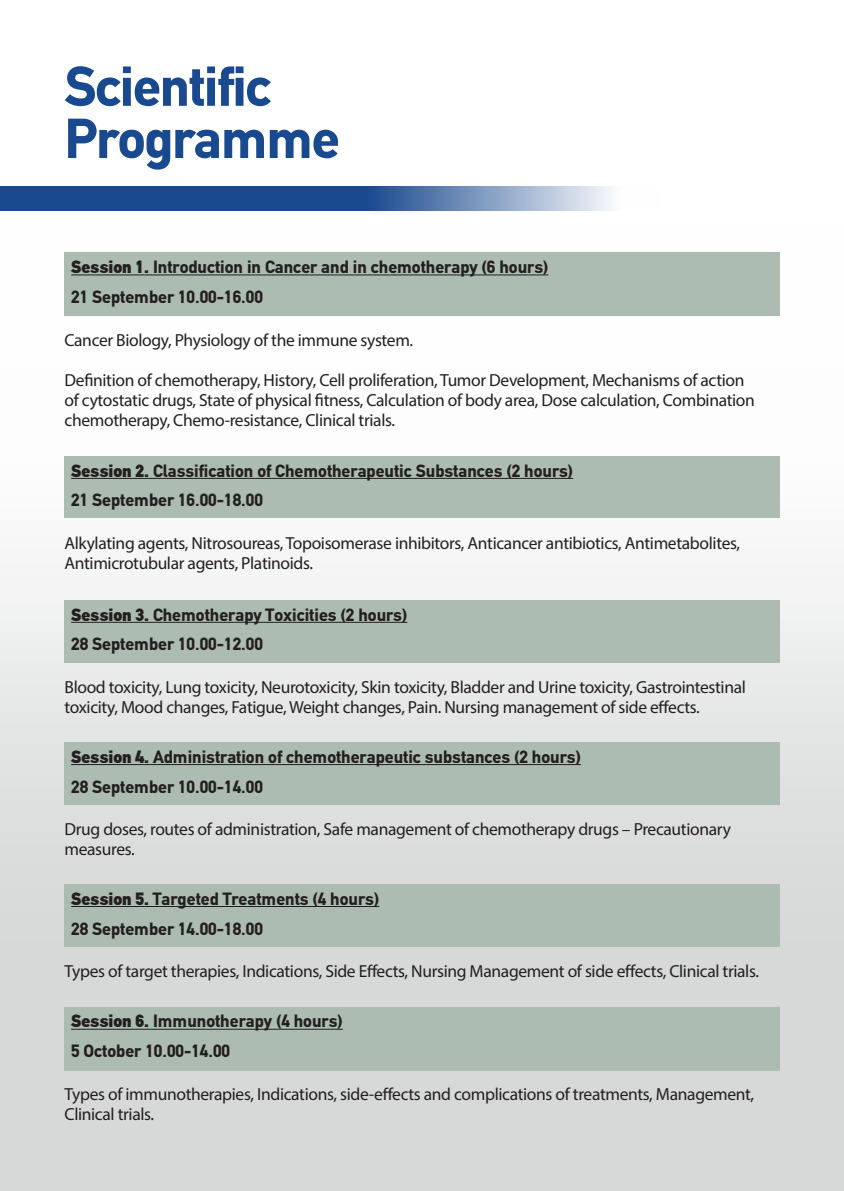
<style>
.page{position:relative;width:844px;height:1191px;background:#fff}
.page>*{position:absolute;margin:0;border:0;box-sizing:border-box;transform-origin:0 0}
.t1{font:700 55.3px/52.1px "CF Din";letter-spacing:-.02em;color:#19498f}
.t2{font:17.5px/20.1px "Myriad Pro";letter-spacing:-.02em;color:#231f20}
.t3{font:700 17.5px/29.8px "CF Din";color:#231f20}
.s1{font-weight:900}
</style>
<div class="page">
<div style="left:0;top:370px;width:843px;height:821px;background:linear-gradient(to bottom,#fefefe,#ccd0ce)"></div>
<div style="left:64px;top:253px;width:715px;height:63px;background:#acbcb0"></div>
<hr style="left:71px;top:274px;width:477px;height:1px;background:#231f20">
<div style="left:64px;top:456px;width:715px;height:62px;background:#acbcb0"></div>
<hr style="left:71px;top:478px;width:502px;height:1px;background:#231f20">
<div style="left:64px;top:600px;width:715px;height:63px;background:#acbcb0"></div>
<hr style="left:71px;top:622px;width:336px;height:1px;background:#231f20">
<div style="left:64px;top:742px;width:715px;height:63px;background:#acbcb0"></div>
<hr style="left:71px;top:764px;width:510px;height:1px;background:#231f20">
<div style="left:64px;top:884px;width:715px;height:63px;background:#acbcb0"></div>
<hr style="left:71px;top:906px;width:308px;height:1px;background:#231f20">
<div style="left:64px;top:1007px;width:715px;height:63px;background:#acbcb0"></div>
<hr style="left:71px;top:1028px;width:272px;height:1px;background:#231f20">
<svg style="left:0;top:187px;width:611px;height:24px;background:#446ba4"></svg>
<h1 class="t1" style="left:64px;top:61px;width:277px">Scientific<br>Programme</h1>
<p class="t3" style="left:71px;top:252px;width:478px"><span class="s1">Session 1.</span> Introduction in Cancer and in chemotherapy (6 hours)<br>21 September 10.00-16.00</p>
<p class="t2" style="left:64px;top:329px;width:350px">Cancer Biology, Physiology of the immune system.</p>
<p class="t2" style="left:64px;top:370px;width:691px">Definition of chemotherapy, History, Cell proliferation, Tumor Development, Mechanisms of action of cytostatic drugs, State of physical fitness, Calculation of body area, Dose calculation, Combination chemotherapy, Chemo-resistance, Clinical trials.</p>
<p class="t3" style="left:71px;top:456px;width:503px"><span class="s1">Session 2.</span> Classification of Chemotherapeutic Substances (2 hours)<br>21 September 16.00-18.00</p>
<p class="t2" style="left:64px;top:533px;width:677px">Alkylating agents, Nitrosoureas, Topoisomerase inhibitors, Anticancer antibiotics, Antimetabolites,<br>Antimicrotubular agents, Platinoids.</p>
<p class="t3" style="left:71px;top:600px;width:337px"><span class="s1">Session 3.</span> Chemotherapy Toxicities (2 hours)<br>28 September 10.00-12.00</p>
<p class="t2" style="left:64px;top:677px;width:682px">Blood toxicity, Lung toxicity, Neurotoxicity, Skin toxicity, Bladder and Urine toxicity, Gastrointestinal toxicity, Mood changes, Fatigue, Weight changes, Pain. Nursing management of side effects.</p>
<p class="t3" style="left:71px;top:742px;width:511px"><span class="s1">Session 4.</span> Administration of chemotherapeutic substances (2 hours)<br>28 September 10.00-14.00</p>
<p class="t2" style="left:64px;top:819px;width:667px">Drug doses, routes of administration, Safe management of chemotherapy drugs – Precautionary measures.</p>
<p class="t3" style="left:71px;top:884px;width:309px"><span class="s1">Session 5.</span> Targeted Treatments (4 hours)<br>28 September 14.00-18.00</p>
<p class="t2" style="left:64px;top:961px;width:696px">Types of target therapies, Indications, Side Effects, Nursing Management of side effects, Clinical trials.</p>
<p class="t3" style="left:71px;top:1006px;width:273px"><span class="s1">Session 6.</span> Immunotherapy (4 hours)<br>5 October 10.00-14.00</p>
<p class="t2" style="left:64px;top:1083px;width:691px">Types of immunotherapies, Indications, side-effects and complications of treatments, Management,<br>Clinical trials.</p>
</div>
